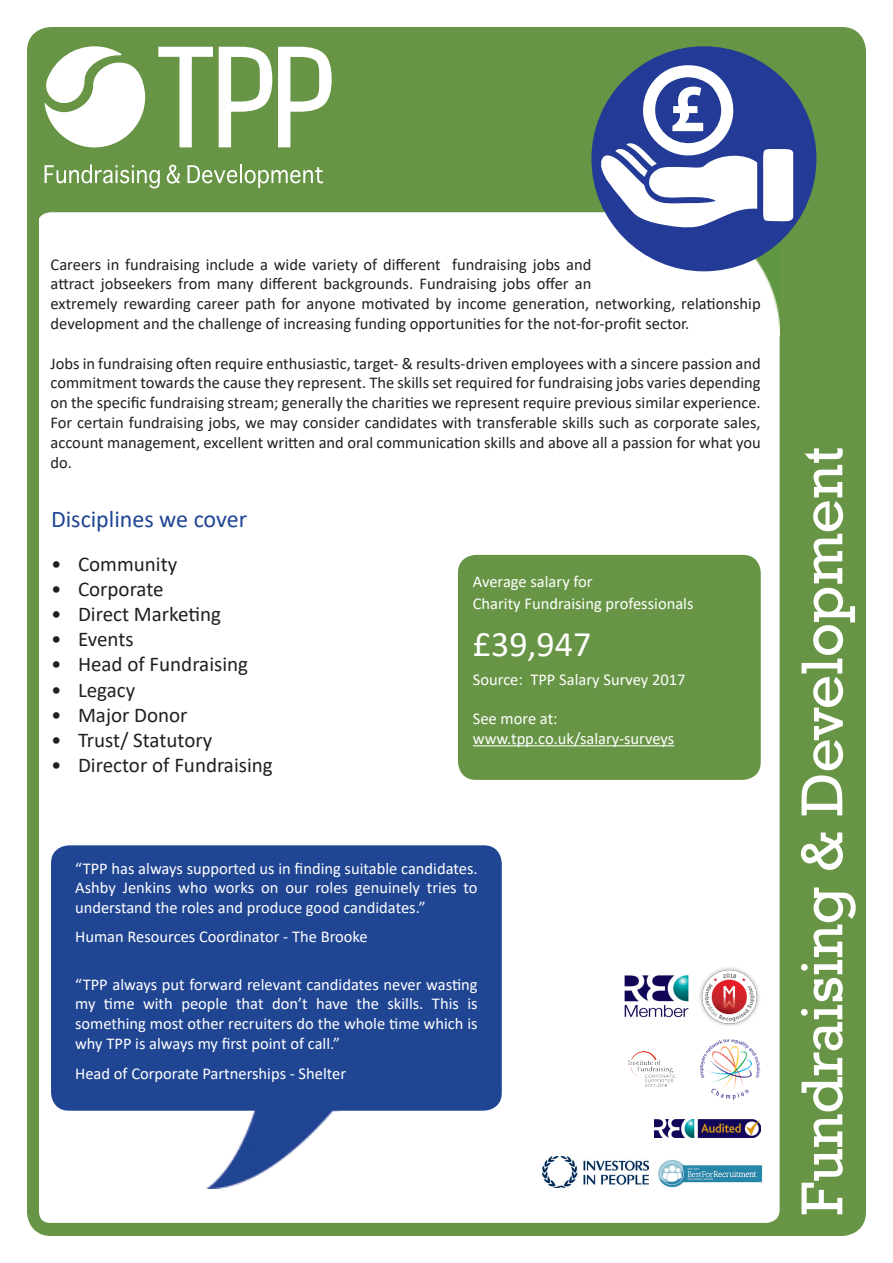
<style>
.page{position:relative;width:893px;height:1263px;background:#fff}
.page>*{position:absolute;margin:0;border:0;box-sizing:border-box;transform-origin:0 0}
.t1{font:700 67.5px "Myriad Pro";color:#fff}
.t2{font:60px "Rockwell";color:#fff}
.t3{font:36px "Calibri";color:#fff}
.t4{font:24px "Calibri";color:#1f4593}
.t5{font:21px "Calibri";color:#231f20}
.t6{font:16.5px/19.8px "Calibri";color:#231f20}
.t7{font:16.5px/19.8px "Calibri";color:#fff;text-align:justify}
</style>
<div class="page">
<div style="left:27px;top:27px;width:839px;height:1209px;border:12px solid #679545;border-radius:18px"></div>
<div style="left:784px;top:208px;width:75px;height:1019px;background:#679545"></div>
<div style="left:33px;top:38px;width:826px;height:170px;background:#679545"></div>
<div style="left:28px;top:203px;width:761px;height:1029px;border:9px solid #679545;border-radius:18px"></div>
<img style="left:641px;top:241px;width:139px;height:95px">
<svg style="left:158px;top:47px;width:174px;height:100px"></svg>
<svg style="left:45px;top:46px;width:100px;height:101px"></svg>
<svg style="left:45px;top:165px;width:115px;height:23px"></svg>
<svg style="left:167px;top:165px;width:13px;height:19px"></svg>
<svg style="left:187px;top:165px;width:136px;height:23px"></svg>
<img style="left:206px;top:1111px;width:135px;height:78px">
<div style="left:51px;top:845px;width:451px;height:266px;background:#1f4593;border-radius:18px"></div>
<div style="left:458px;top:555px;width:303px;height:225px;background:#679545;border-radius:18px"></div>
<hr style="left:473px;top:745px;width:201px;height:1px;background:#fff">
<div style="left:591px;top:46px;width:225px;height:225px;background:#233b96;border-radius:50%"></div>
<svg style="left:601px;top:64px;width:192px;height:164px"></svg>
<img style="left:655px;top:1119px;width:105px;height:19px">
<img style="left:542px;top:1157px;width:106px;height:31px">
<img style="left:658px;top:1160px;width:105px;height:28px">
<img style="left:699px;top:1039px;width:62px;height:61px">
<img style="left:625px;top:975px;width:64px;height:43px">
<img style="left:629px;top:1052px;width:45px;height:35px">
<img style="left:699px;top:967px;width:60px;height:58px">
<p class="t1" style="left:669px;top:64px;width:39px">£</p>
<p class="t6" style="left:51px;top:254px;width:712px">Careers in fundraising include a wide variety of different fundraising jobs and<br>attract jobseekers from many different backgrounds. Fundraising jobs offer an<br>extremely rewarding career path for anyone motivated by income generation, networking, relationship development and the challenge of increasing funding opportunities for the not-for-profit sector.</p>
<p class="t6" style="left:51px;top:353px;width:712px;text-align:justify">Jobs in fundraising often require enthusiastic, target- &amp; results-driven employees with a sincere passion and commitment towards the cause they represent. The skills set required for fundraising jobs varies depending on the specific fundraising stream; generally the charities we represent require previous similar experience.<br>For certain fundraising jobs, we may consider candidates with transferable skills such as corporate sales, account management, excellent written and oral communication skills and above all a passion for what you do.</p>
<p class="t4" style="left:51px;top:502px;width:198px">Disciplines we cover</p>
<p class="t5" style="left:51px;top:549px;width:128px">• Community</p>
<p class="t5" style="left:51px;top:574px;width:114px">• Corporate</p>
<p class="t5" style="left:51px;top:599px;width:172px">• Direct Marketing</p>
<p class="t5" style="left:51px;top:625px;width:84px">• Events</p>
<p class="t5" style="left:51px;top:650px;width:199px">• Head of Fundraising</p>
<p class="t5" style="left:51px;top:675px;width:86px">• Legacy</p>
<p class="t5" style="left:51px;top:700px;width:138px">• Major Donor</p>
<p class="t5" style="left:51px;top:725px;width:163px">• Trust/ Statutory</p>
<p class="t5" style="left:51px;top:751px;width:223px">• Director of Fundraising</p>
<p class="t7" style="left:473px;top:570px;width:222px;line-height:21.6px">Average salary for<br>Charity Fundraising professionals</p>
<p class="t3" style="left:473px;top:619px;width:120px">£39,947</p>
<p class="t7" style="left:473px;top:669px;width:214px">Source: TPP Salary Survey 2017</p>
<p class="t7" style="left:473px;top:708px;width:203px">See more at: www.tpp.co.uk/salary-surveys</p>
<p class="t7" style="left:75px;top:858px;width:404px">“TPP has always supported us in finding suitable candidates.<br>Ashby Jenkins who works on our roles genuinely tries to understand the roles and produce good candidates.”</p>
<p class="t7" style="left:75px;top:926px;width:294px">Human Resources Coordinator - The Brooke</p>
<p class="t7" style="left:75px;top:974px;width:404px">“TPP always put forward relevant candidates never wasting my time with people that don’t have the skills. This is something most other recruiters do the whole time which is why TPP is always my first point of call.”</p>
<p class="t7" style="left:75px;top:1063px;width:273px">Head of Corporate Partnerships - Shelter</p>
<p class="t2" style="left:787px;top:1215px;width:770px;rotate:-90deg">Fundraising &amp; Development</p>
</div>
